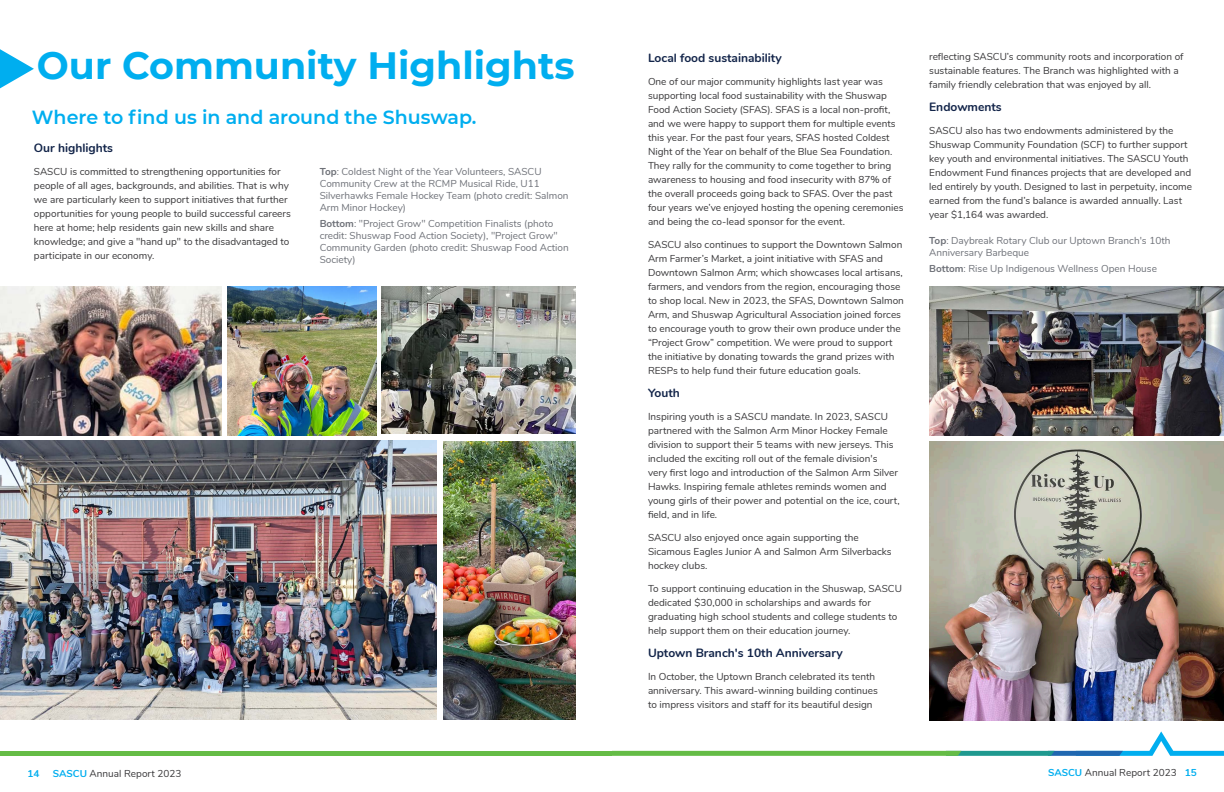
<style>
.page{position:relative;width:1224px;height:792px;background:#fff}
.page>*{position:absolute;margin:0;border:0;box-sizing:border-box;transform-origin:0 0}
.t1{font:700 38px "Montserrat";color:#00aeef}
.Subtitle{font:600 19px "Montserrat";color:#00aeef}
.t2{font:700 12px "Nunito";color:#122449}
.t3{font:10px/14px "Nunito";color:#383739}
.Photo_Title{font:10px/12px "Nunito";color:#6e7178}
.t4{font:700 10px "Nunito";color:#00aeef}
.s1{font-weight:700}
.s2{font-weight:700;color:#00aeef}
</style>
<div class="page">
<img style="left:0;top:441px;width:436px;height:279px">
<img style="left:444px;top:441px;width:132px;height:279px">
<img style="left:382px;top:287px;width:194px;height:147px">
<img style="left:0;top:287px;width:221px;height:148px">
<img style="left:227px;top:287px;width:150px;height:148px">
<img style="left:929px;top:441px;width:295px;height:280px">
<img style="left:929px;top:287px;width:295px;height:148px">
<svg style="left:612px;top:731px;width:612px;height:25px"></svg>
<div style="left:256px;top:751px;width:356px;height:5px;background:#65bc46"></div>
<div style="left:0;top:751px;width:362px;height:5px;background:#65bc46"></div>
<svg style="left:0;top:49px;width:34px;height:39px"></svg>
<p class="t1" style="left:37px;top:39px;width:539px">Our Community Highlights</p>
<p class="t2" style="left:648px;top:49px;width:135px">Local food sustainability</p>
<p class="t3" style="left:648px;top:74px;width:257px">One of our major community highlights last year was supporting local food sustainability with the Shuswap Food Action Society (SFAS). SFAS is a local non-profit, and we were happy to support them for multiple events this year. For the past four years, SFAS hosted Coldest Night of the Year on behalf of the Blue Sea Foundation.<br>They rally for the community to come together to bring awareness to housing and food insecurity with 87% of the overall proceeds going back to SFAS. Over the past four years we’ve enjoyed hosting the opening ceremonies and being the co-lead sponsor for the event.</p>
<p class="t3" style="left:648px;top:237px;width:258px">SASCU also continues to support the Downtown Salmon Arm Farmer’s Market, a joint initiative with SFAS and Downtown Salmon Arm; which showcases local artisans, farmers, and vendors from the region, encouraging those to shop local. New in 2023, the SFAS, Downtown Salmon Arm, and Shuswap Agricultural Association joined forces to encourage youth to grow their own produce under the “Project Grow” competition. We were proud to support the initiative by donating towards the grand prizes with RESPs to help fund their future education goals.</p>
<p class="t2" style="left:648px;top:384px;width:33px">Youth</p>
<p class="t3" style="left:648px;top:409px;width:253px">Inspiring youth is a SASCU mandate. In 2023, SASCU partnered with the Salmon Arm Minor Hockey Female division to support their 5 teams with new jerseys. This included the exciting roll out of the female division's<br>very first logo and introduction of the Salmon Arm Silver Hawks. Inspiring female athletes reminds women and young girls of their power and potential on the ice, court, field, and in life.</p>
<p class="t3" style="left:648px;top:530px;width:245px">SASCU also enjoyed once again supporting the<br>Sicamous Eagles Junior A and Salmon Arm Silverbacks hockey clubs.</p>
<p class="t3" style="left:648px;top:581px;width:255px">To support continuing education in the Shuswap, SASCU dedicated $30,000 in scholarships and awards for graduating high school students and college students to help support them on their education journey.</p>
<p class="t2" style="left:648px;top:644px;width:196px">Uptown Branch's 10th Anniversary</p>
<p class="t3" style="left:648px;top:669px;width:231px">In October, the Uptown Branch celebrated its tenth anniversary. This award-winning building continues to impress visitors and staff for its beautiful design</p>
<p class="Subtitle" style="left:32px;top:104px;width:446px">Where to find us in and around the Shuswap.</p>
<p class="t2" style="left:34px;top:139px;width:81px">Our highlights</p>
<p class="t3" style="left:34px;top:164px;width:258px">SASCU is committed to strengthening opportunities for people of all ages, backgrounds, and abilities. That is why we are particularly keen to support initiatives that further opportunities for young people to build successful careers here at home; help residents gain new skills and share knowledge; and give a "hand up" to the disadvantaged to participate in our economy.</p>
<p class="Photo_Title" style="left:320px;top:165px;width:250px"><span class="s1">Top</span>: Coldest Night of the Year Volunteers, SASCU Community Crew at the RCMP Musical Ride, U11<br>Silverhawks Female Hockey Team (photo credit: Salmon Arm Minor Hockey)</p>
<p class="Photo_Title" style="left:320px;top:217px;width:251px"><span class="s1">Bottom</span>: "Project Grow" Competition Finalists (photo credit: Shuswap Food Action Society), "Project Grow" Community Garden (photo credit: Shuswap Food Action Society)</p>
<p class="t3" style="left:929px;top:49px;width:256px">reflecting SASCU’s community roots and incorporation of sustainable features. The Branch was highlighted with a family friendly celebration that was enjoyed by all.</p>
<p class="t2" style="left:929px;top:98px;width:74px">Endowments</p>
<p class="t3" style="left:929px;top:123px;width:264px">SASCU also has two endowments administered by the Shuswap Community Foundation (SCF) to further support key youth and environmental initiatives. The SASCU Youth Endowment Fund finances projects that are developed and led entirely by youth. Designed to last in perpetuity, income earned from the fund’s balance is awarded annually. Last year $1,164 was awarded.</p>
<p class="Photo_Title" style="left:929px;top:234px;width:243px"><span class="s1">Top</span>: Daybreak Rotary Club our Uptown Branch's 10th<br>Anniversary Barbeque</p>
<p class="Photo_Title" style="left:929px;top:262px;width:229px"><span class="s1">Bottom</span>: Rise Up Indigenous Wellness Open House</p>
<p class="t4" style="left:27px;top:766px;width:13px">14</p>
<p class="t3" style="left:53px;top:766px;width:130px"><span class="s2">SASCU</span> Annual Report 2023</p>
<p class="t3" style="left:1048px;top:765px;width:150px"><span class="s2">SASCU</span> Annual Report 2023 <span class="s2">15</span></p>
</div>
